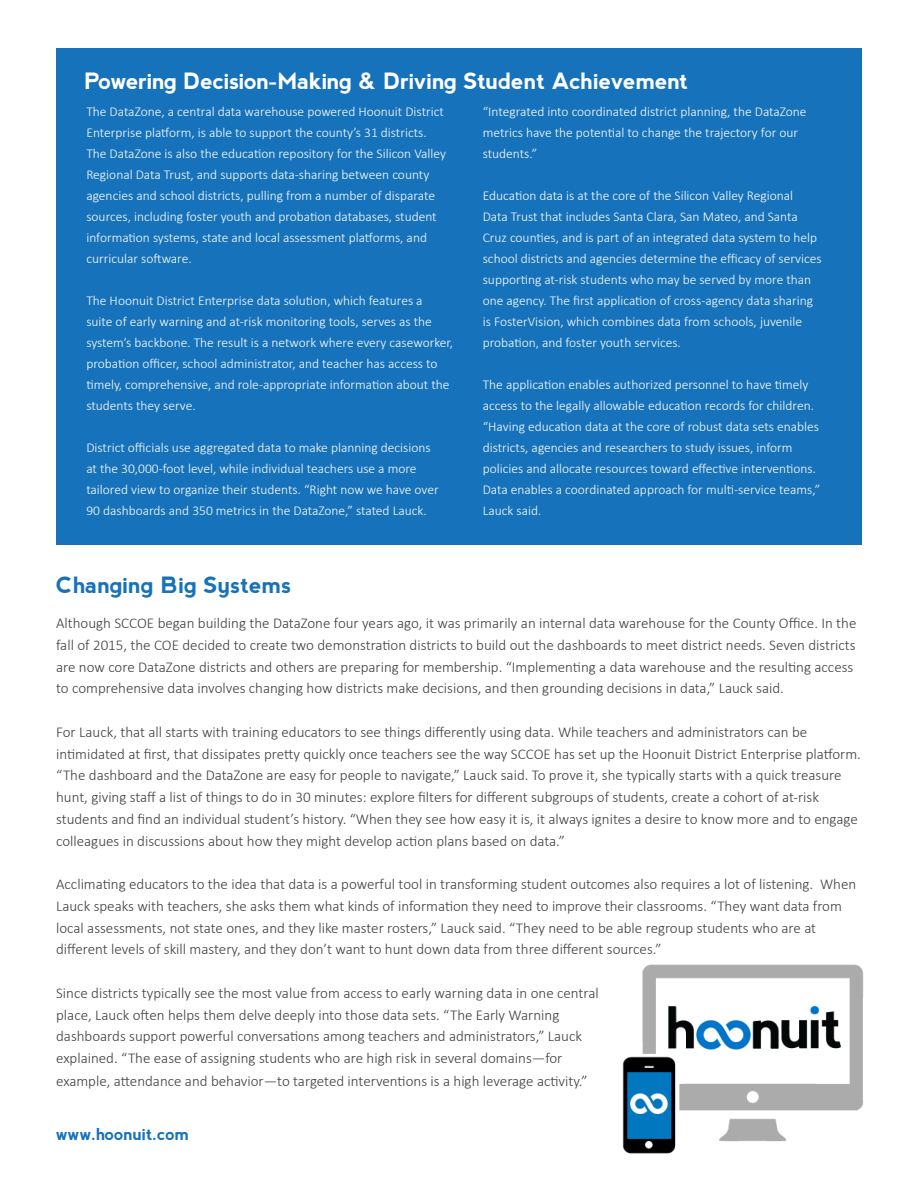
<style>
.page{position:relative;width:918px;height:1188px;background:#fff}
.page>*{position:absolute;margin:0;border:0;box-sizing:border-box;transform-origin:0 0}
.t1{font:700 22.5px "nevis";letter-spacing:-.02em;color:#fff}
.t2{font:700 22.5px "nevis";color:#1672ba}
.t3{font:700 16.5px "nevis";color:#1672ba}
.t4{font:300 15px/21.8px "Calibri";color:#3e3e3f}
.t5{font:300 13.5px/21px "Calibri";color:#fff}
</style>
<div class="page">
<div style="left:56px;top:49px;width:806px;height:496px;background:#1672ba"></div>
<img style="left:622px;top:964px;width:242px;height:190px">
<p class="t1" style="left:85px;top:68px;width:605px">Powering Decision-Making &amp; Driving Student Achievement</p>
<p class="t5" style="left:483px;top:101px;width:325px">“Integrated into coordinated district planning, the DataZone metrics have the potential to change the trajectory for our students.”</p>
<p class="t5" style="left:483px;top:185px;width:341px">Education data is at the core of the Silicon Valley Regional<br>Data Trust that includes Santa Clara, San Mateo, and Santa Cruz counties, and is part of an integrated data system to help school districts and agencies determine the efficacy of services supporting at-risk students who may be served by more than one agency. The first application of cross-agency data sharing is FosterVision, which combines data from schools, juvenile probation, and foster youth services.</p>
<p class="t5" style="left:483px;top:374px;width:339px">The application enables authorized personnel to have timely access to the legally allowable education records for children. “Having education data at the core of robust data sets enables districts, agencies and researchers to study issues, inform policies and allocate resources toward effective interventions.<br>Data enables a coordinated approach for multi-service teams,” Lauck said.</p>
<p class="t5" style="left:86px;top:101px;width:361px">The DataZone, a central data warehouse powered Hoonuit District Enterprise platform, is able to support the county’s 31 districts.<br>The DataZone is also the education repository for the Silicon Valley Regional Data Trust, and supports data-sharing between county agencies and school districts, pulling from a number of disparate sources, including foster youth and probation databases, student information systems, state and local assessment platforms, and curricular software.</p>
<p class="t5" style="left:86px;top:290px;width:368px">The Hoonuit District Enterprise data solution, which features a<br>suite of early warning and at-risk monitoring tools, serves as the system’s backbone. The result is a network where every caseworker, probation officer, school administrator, and teacher has access to timely, comprehensive, and role-appropriate information about the students they serve.</p>
<p class="t5" style="left:86px;top:437px;width:354px">District officials use aggregated data to make planning decisions at the 30,000-foot level, while individual teachers use a more tailored view to organize their students. “Right now we have over 90 dashboards and 350 metrics in the DataZone,” stated Lauck.</p>
<p class="t2" style="left:56px;top:572px;width:237px">Changing Big Systems</p>
<p class="t4" style="left:56px;top:612px;width:802px">Although SCCOE began building the DataZone four years ago, it was primarily an internal data warehouse for the County Office. In the fall of 2015, the COE decided to create two demonstration districts to build out the dashboards to meet district needs. Seven districts are now core DataZone districts and others are preparing for membership. “Implementing a data warehouse and the resulting access to comprehensive data involves changing how districts make decisions, and then grounding decisions in data,” Lauck said.</p>
<p class="t4" style="left:56px;top:721px;width:806px">For Lauck, that all starts with training educators to see things differently using data. While teachers and administrators can be intimidated at first, that dissipates pretty quickly once teachers see the way SCCOE has set up the Hoonuit District Enterprise platform. “The dashboard and the DataZone are easy for people to navigate,” Lauck said. To prove it, she typically starts with a quick treasure hunt, giving staff a list of things to do in 30 minutes: explore filters for different subgroups of students, create a cohort of at-risk students and find an individual student’s history. “When they see how easy it is, it always ignites a desire to know more and to engage colleagues in discussions about how they might develop action plans based on data.”</p>
<p class="t4" style="left:56px;top:873px;width:802px">Acclimating educators to the idea that data is a powerful tool in transforming student outcomes also requires a lot of listening. When Lauck speaks with teachers, she asks them what kinds of information they need to improve their classrooms. “They want data from local assessments, not state ones, and they like master rosters,” Lauck said. “They need to be able regroup students who are at different levels of skill mastery, and they don’t want to hunt down data from three different sources.”</p>
<p class="t4" style="left:56px;top:982px;width:544px">Since districts typically see the most value from access to early warning data in one central place, Lauck often helps them delve deeply into those data sets. “The Early Warning dashboards support powerful conversations among teachers and administrators,” Lauck explained. “The ease of assigning students who are high risk in several domains—for example, attendance and behavior—to targeted interventions is a high leverage activity.”</p>
<p class="t3" style="left:56px;top:1124px;width:134px">www.hoonuit.com</p>
</div>
